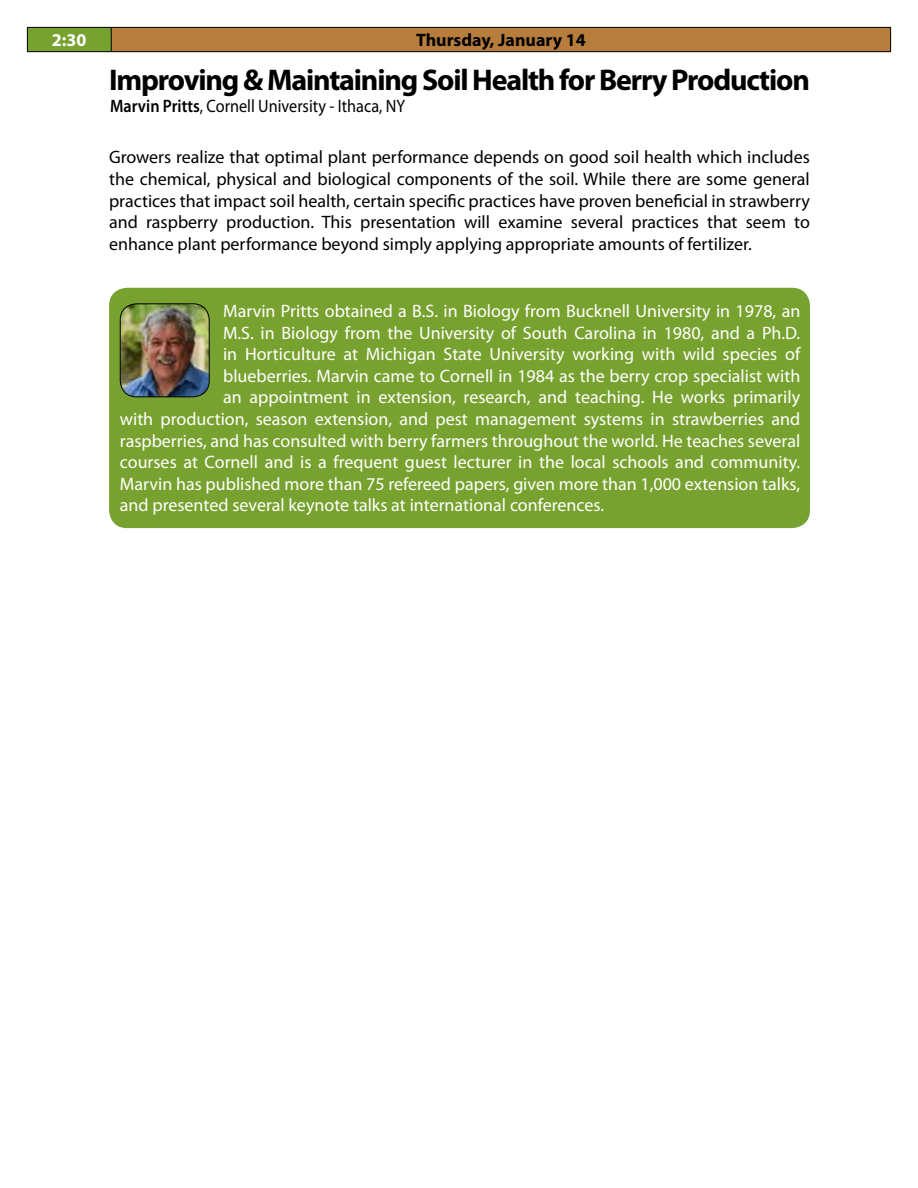
<style>
.page{position:relative;width:918px;height:1188px;background:#fff}
.page>*{position:absolute;margin:0;border:0;box-sizing:border-box;transform-origin:0 0}
.t1{font:700 30px "Myriad Pro";letter-spacing:-.04em;color:#000}
.t2{font:18px "Myriad Pro";color:#fff}
.t3{font:18px/21.6px "Myriad Pro";color:#000;text-align:justify}
.t4{font:18px "Myriad Pro";color:#000;scale:.9 1}
.t5{font:700 18px "Myriad Pro";color:#000}
.t6{font:700 18px "Myriad Pro";color:#fff}
.s1{font-weight:600}
</style>
<div class="page">
<div style="left:27px;top:27px;width:84px;height:25px;background:#78a22f"></div>
<div style="left:111px;top:27px;width:780px;height:25px;background:#b77d3d"></div>
<hr style="left:27px;top:27px;width:84px;height:1px;background:#000">
<svg style="left:27px;top:28px;width:1px;height:23px"></svg>
<hr style="left:111px;top:27px;width:780px;height:1px;background:#000">
<svg style="left:111px;top:28px;width:1px;height:23px"></svg>
<svg style="left:890px;top:28px;width:1px;height:23px"></svg>
<hr style="left:27px;top:51px;width:84px;height:1px;background:#000">
<hr style="left:111px;top:51px;width:780px;height:1px;background:#000">
<div style="left:109px;top:288px;width:701px;height:240px;background:#78a22f;border-radius:18px"></div>
<img style="left:120px;top:305px;width:89px;height:92px">
<div style="left:120px;top:303px;width:90px;height:94px;border:1px solid #000;border-radius:16px"></div>
<p class="t6" style="left:52px;top:28px;width:36px">2:30</p>
<p class="t5" style="left:416px;top:28px;width:171px">Thursday, January 14</p>
<h1 class="t1" style="left:109px;top:60px;width:702px">Improving &amp; Maintaining Soil Health for Berry Production</h1>
<p class="t4" style="left:110px;top:95px;width:329px"><span class="s1">Marvin Pritts</span>, Cornell University - Ithaca, NY</p>
<p class="t3" style="left:109px;top:146px;width:702px">Growers realize that optimal plant performance depends on good soil health which includes the chemical, physical and biological components of the soil. While there are some general practices that impact soil health, certain specific practices have proven beneficial in strawberry and raspberry production. This presentation will examine several practices that seem to enhance plant performance beyond simply applying appropriate amounts of fertilizer.</p>
<p class="t2" style="left:223px;top:300px;width:579px">Marvin Pritts obtained a B.S. in Biology from Bucknell University in 1978, an</p>
<p class="t2" style="left:223px;top:321px;width:579px">M.S. in Biology from the University of South Carolina in 1980, and a Ph.D.</p>
<p class="t2" style="left:223px;top:343px;width:579px">in Horticulture at Michigan State University working with wild species of</p>
<p class="t2" style="left:223px;top:365px;width:579px">blueberries. Marvin came to Cornell in 1984 as the berry crop specialist with</p>
<p class="t2" style="left:223px;top:386px;width:579px">an appointment in extension, research, and teaching. He works primarily</p>
<p class="t2" style="left:120px;top:408px;width:682px">with production, season extension, and pest management systems in strawberries and</p>
<p class="t2" style="left:120px;top:429px;width:682px">raspberries, and has consulted with berry farmers throughout the world. He teaches several</p>
<p class="t2" style="left:120px;top:451px;width:682px">courses at Cornell and is a frequent guest lecturer in the local schools and community.</p>
<p class="t2" style="left:120px;top:473px;width:682px">Marvin has published more than 75 refereed papers, given more than 1,000 extension talks,</p>
<p class="t2" style="left:120px;top:494px;width:486px">and presented several keynote talks at international conferences.</p>
</div>
